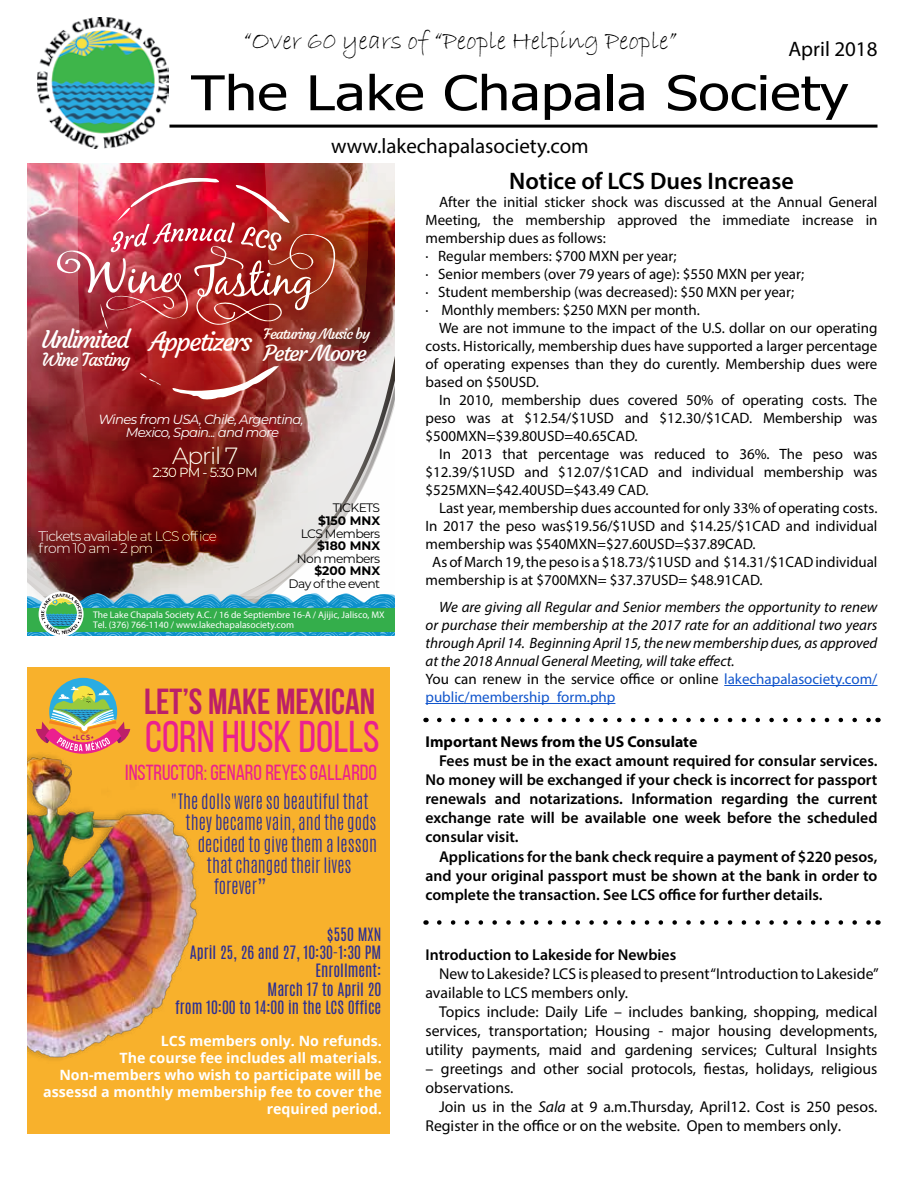
<style>
.page{position:relative;width:918px;height:1188px;background:#fff}
.page>*{position:absolute;margin:0;border:0;box-sizing:border-box;transform-origin:0 0}
.t1{font:48px "Tahoma";letter-spacing:.005em;color:#000;scale:1.2 1}
.t2{font:44.4px "Bebas Neue";color:#eb208f}
.t3{font:700 36.15px "Bebas Neue";color:#bc1f69}
.t4{font:26.4px "Courgette";letter-spacing:-.075em;color:#fff}
.t5{font:26.25px "Bradley Hand ITC";color:#000}
.t6{font:600 24px "Myriad Pro";color:#000}
.t7{font:300 23.4px "Montserrat";letter-spacing:-.05em;color:#fff}
.t8{font:21.9px "Courgette";letter-spacing:-.075em;color:#fff}
.t9{font:21.75px "Bebas Neue";color:#eb208f}
.t10{font:21px "Myriad Pro";color:#000}
.t11{font:18px "Courgette";letter-spacing:-.075em;color:#fff}
.t12{font:300 17.7px "Antonio";color:#2e3092}
.t13{font:15.75px/19px "Myriad Pro";color:#000}
.t14{font:600 15.75px/19px "Myriad Pro";color:#000;text-align:justify}
.t15{font:700 15.75px "Myriad Pro";color:#000}
.t16{font:15.45px/18.5px "Antonio";color:#2e3092;text-align:right}
.t17{font:15px/18px "Myriad Pro";color:#000;text-align:justify}
.t18{font:italic 15px/18px "Myriad Pro";color:#000}
.t19{font:14.4px "Courgette";letter-spacing:-.075em;color:#fff}
.t20{font:700 14.25px/17.1px "Open Sans";color:#fff;text-align:right}
.t21{font:300 13.8px/12.6px "Montserrat";letter-spacing:-.05em;color:#fff}
.t22{font:italic 13.2px/12.6px "Montserrat";letter-spacing:-.05em;color:#fff;text-align:center}
.t23{font:13.2px "Montserrat";letter-spacing:-.055em;color:#fff}
.t24{font:12.3px "Montserrat";letter-spacing:-.05em;color:#010101}
.t25{font:700 12.3px "Montserrat";color:#010101}
.t26{font:9.6px/9.6px "Myriad Pro";color:#fff}
.t27{font:700 8.1px "Source Sans Pro";color:#bc1f69}
.s1{font-size:24px}
.s2{font-style:normal}
.s3{font-style:normal;color:#15c}
.s4{font-style:italic}
.s5{font-size:16.5px}
</style>
<div class="page">
<hr style="left:724px;top:685px;width:154px;height:1px;background:#15c">
<hr style="left:426px;top:703px;width:189px;height:1px;background:#15c">
<div style="left:27px;top:667px;width:363px;height:467px;background:#f8b12c"></div>
<svg style="left:36px;top:678px;width:94px;height:72px"></svg>
<img style="left:27px;top:750px;width:170px;height:310px">
<svg style="left:439px;top:718px;width:432px;height:4px"></svg>
<svg style="left:439px;top:920px;width:432px;height:5px"></svg>
<img style="left:27px;top:164px;width:368px;height:472px">
<hr style="left:169px;top:125px;width:709px;height:3px;background:#000">
<img style="left:38px;top:17px;width:131px;height:131px">
<h3 class="t5" style="left:243px;top:24px;width:436px">“Over 60 years of “People Helping People”</h3>
<h3 class="t10" style="left:788px;top:36px;width:91px">April 2018</h3>
<h1 class="t1" style="left:191px;top:61px;width:549px">The Lake Chapala Society</h1>
<h3 class="t10" style="left:331px;top:133px;width:259px">www.lakechapalasociety.com</h3>
<h3 class="t4" style="left:42px;top:325px;width:212px"><span class="s1">Unlimited</span> Appetizers</h3>
<p class="t11" style="left:42px;top:349px;width:90px">Wine Tasting</p>
<p class="t19" style="left:264px;top:325px;width:108px">Featuring Music by</p>
<h3 class="t8" style="left:264px;top:339px;width:105px">Peter Moore</h3>
<p class="t22" style="left:98px;top:413px;width:207px">Wines from USA, Chile, Argentina,<br>Mexico, Spain... and more</p>
<h3 class="t7" style="left:172px;top:440px;width:68px">April 7</h3>
<p class="t23" style="left:152px;top:463px;width:107px">2:30 PM - 5:30 PM</p>
<p class="t21" style="left:39px;top:529px;width:180px">Tickets available at LCS office from 10 am - 2 pm</p>
<p class="t24" style="left:333px;top:499px;width:49px">TICKETS</p>
<p class="t25" style="left:318px;top:512px;width:64px">$150 MNX</p>
<p class="t24" style="left:301px;top:525px;width:81px">LCS Members</p>
<p class="t25" style="left:317px;top:537px;width:64px">$180 MNX</p>
<p class="t24" style="left:297px;top:550px;width:85px">Non members</p>
<p class="t25" style="left:314px;top:562px;width:67px">$200 MNX</p>
<p class="t24" style="left:289px;top:575px;width:93px">Day of the event</p>
<p class="t26" style="left:93px;top:610px;width:293px">The Lake Chapala Society A.C. / 16 de Septiembre 16-A / Ajijic, Jalisco, MX<br>Tel. (376) 766-1140 / www.lakechapalasociety.com</p>
<p class="t27" style="left:76px;top:732px;width:16px">LCS</p>
<h3 class="t3" style="left:144px;top:681px;width:233px">LET’S MAKE MEXICAN</h3>
<h2 class="t2" style="left:145px;top:713px;width:236px">CORN HUSK DOLLS</h2>
<h3 class="t9" style="left:125px;top:761px;width:253px">INSTRUCTOR: GENARO REYES GALLARDO</h3>
<p class="t12" style="left:170px;top:789px;width:200px">"The dolls were so beautiful that</p>
<p class="t12" style="left:186px;top:810px;width:193px">they became vain, and the gods</p>
<p class="t12" style="left:198px;top:831px;width:181px">decided to give them a lesson</p>
<p class="t12" style="left:207px;top:853px;width:146px">that changed their lives</p>
<p class="t12" style="left:214px;top:874px;width:54px">forever”</p>
<p class="t16" style="left:175px;top:925px;width:208px">$550 MXN<br>April 25, 26 and 27, 10:30-1:30 PM<br>Enrollment:<br>March 17 to April 20<br>from 10:00 to 14:00 in the LCS Office</p>
<p class="t20" style="left:43px;top:1032px;width:340px">LCS members only. No refunds.<br>The course fee includes all materials.<br>Non-members who wish to participate will be assessd a monthly membership fee to cover the required period.</p>
<h3 class="t6" style="left:509px;top:165px;width:286px">Notice of LCS Dues Increase</h3>
<p class="t17" style="left:426px;top:192px;width:454px;text-align:left;text-indent:14px">After the initial sticker shock was discussed at the Annual General Meeting, the membership approved the immediate increase in membership dues as follows:<br>· Regular members: $700 MXN per year;<br>· Senior members (over 79 years of age): $550 MXN per year;<br>· Student membership (was decreased): $50 MXN per year;<br>· Monthly members: $250 MXN per month.</p>
<p class="t17" style="left:426px;top:318px;width:453px;text-indent:14px">We are not immune to the impact of the U.S. dollar on our operating costs. Historically, membership dues have supported a larger percentage of operating expenses than they do curently. Membership dues were based on $50USD.</p>
<p class="t17" style="left:426px;top:390px;width:453px;text-indent:14px">In 2010, membership dues covered 50% of operating costs. The peso was at $12.54/$1USD and $12.30/$1CAD. Membership was $500MXN=$39.80USD=40.65CAD.</p>
<p class="t17" style="left:426px;top:444px;width:454px;text-indent:14px">In 2013 that percentage was reduced to 36%. The peso was $12.39/$1USD and $12.07/$1CAD and individual membership was $525MXN=$42.40USD=$43.49 CAD.</p>
<p class="t17" style="left:439px;top:498px;width:440px">Last year, membership dues accounted for only 33% of operating costs.</p>
<p class="t17" style="left:426px;top:516px;width:453px">In 2017 the peso was$19.56/$1USD and $14.25/$1CAD and individual</p>
<p class="t17" style="left:426px;top:534px;width:332px">membership was $540MXN=$27.60USD=$37.89CAD.</p>
<p class="t17" style="left:432px;top:552px;width:447px">As of March 19, the peso is a $18.73/$1USD and $14.31/$1CAD individual</p>
<p class="t17" style="left:426px;top:570px;width:339px">membership is at $700MXN= $37.37USD= $48.91CAD.</p>
<p class="t18" style="left:426px;top:598px;width:453px;text-indent:14px">We are giving all Regular and Senior members the opportunity to renew or purchase their membership at the 2017 rate for an additional two years through April 14. Beginning April 15, the new membership dues, as approved at the 2018 Annual General Meeting, will take effect.<br><span class="s2">You can renew in the service office or online</span> <span class="s3">lakechapalasociety.com/ public/membership_form.php</span></p>
<p class="t15" style="left:426px;top:731px;width:273px">Important News from the US Consulate</p>
<p class="t14" style="left:426px;top:751px;width:454px;text-indent:13px">Fees must be in the exact amount required for consular services.<br>No money will be exchanged if your check is incorrect for passport renewals and notarizations. Information regarding the current exchange rate will be available one week before the scheduled consular visit.</p>
<p class="t14" style="left:426px;top:846px;width:453px;text-indent:13px">Applications for the bank check require a payment of $220 pesos, and your original passport must be shown at the bank in order to complete the transaction. See LCS office for further details.</p>
<p class="t14" style="left:426px;top:945px;width:252px">Introduction to Lakeside for Newbies</p>
<p class="t13" style="left:426px;top:964px;width:455px;text-indent:13px">New to Lakeside? LCS is pleased to present “Introduction to Lakeside” available to LCS members only.</p>
<p class="t13" style="left:426px;top:1002px;width:454px;text-align:justify;text-indent:13px">Topics include: Daily Life – includes banking, shopping, medical services, transportation; Housing - major housing developments, utility payments, maid and gardening services; Cultural Insights</p>
<p class="t13" style="left:426px;top:1059px;width:453px">– greetings and other social protocols, fiestas, holidays, religious observations.</p>
<p class="t13" style="left:426px;top:1097px;width:453px;text-indent:13px">Join us in the <span class="s4">Sala</span> at 9 a.m.Thursday, April12. Cost is 250 pesos.<br>Register in the office or on the website. Open to members only<span class="s5">.</span></p>
</div>
